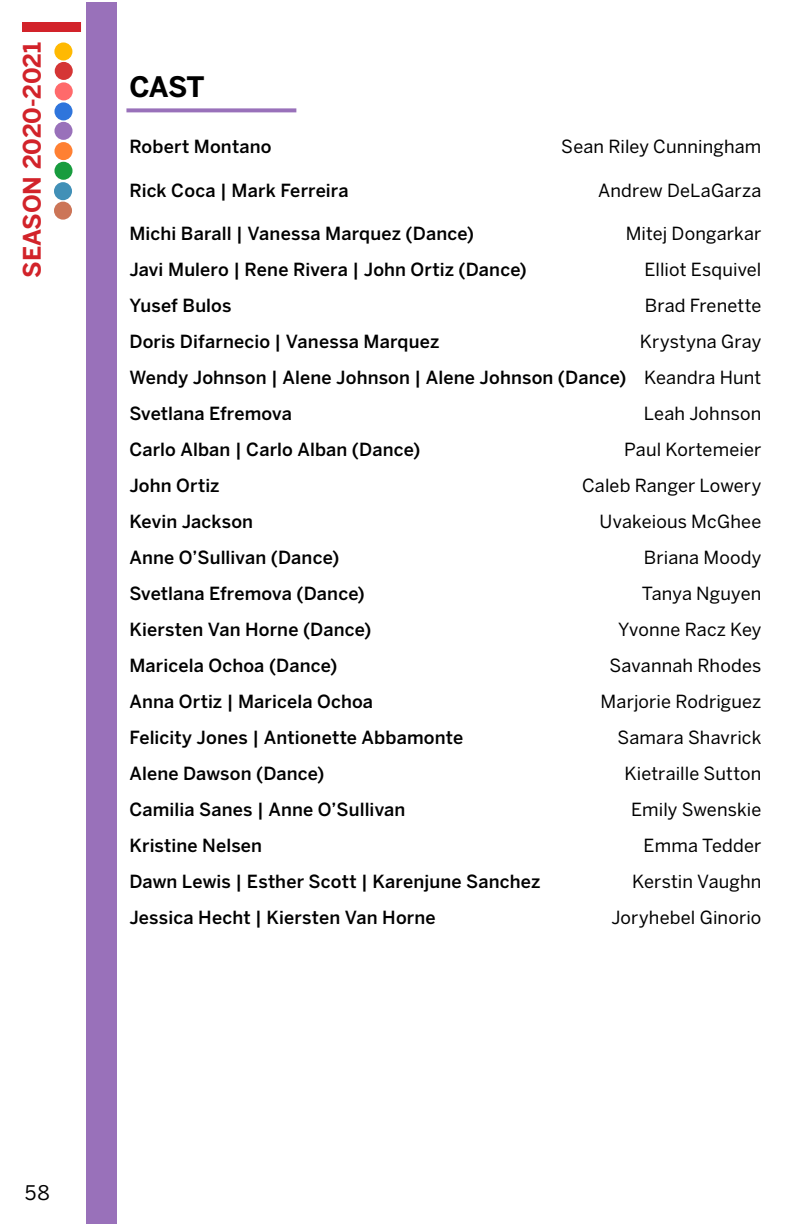
<style>
.page{position:relative;width:792px;height:1224px;background:#fff}
.page>*{position:absolute;margin:0;border:0;box-sizing:border-box;transform-origin:0 0}
.t1{font:700 28px "Benton Sans";color:#000}
.t2{font:700 24px "Benton Sans";letter-spacing:-.01em;color:#d2232a}
.t3{font:20px "Benton Sans";color:#000}
.t4{font:500 18px/36px "Benton Sans";letter-spacing:.01em;color:#000;text-align:justify}
.t5{font:18px "Benton Sans";letter-spacing:.01em;color:#000}
.s1{font-weight:400}
</style>
<div class="page">
<div style="left:22px;top:22px;width:59px;height:10px;background:#d2232a"></div>
<div style="left:54px;top:142px;width:19px;height:18px;background:#ff8033;border-radius:50%"></div>
<div style="left:54px;top:122px;width:19px;height:18px;background:#9971ba;border-radius:50%"></div>
<div style="left:54px;top:102px;width:19px;height:18px;background:#2f75dc;border-radius:50%"></div>
<div style="left:55px;top:82px;width:18px;height:18px;background:#ff6a6b;border-radius:50%"></div>
<div style="left:55px;top:62px;width:18px;height:18px;background:#d53535;border-radius:50%"></div>
<div style="left:54px;top:42px;width:18px;height:19px;background:#ffb902;border-radius:50%"></div>
<div style="left:54px;top:182px;width:18px;height:18px;background:#4190b7;border-radius:50%"></div>
<div style="left:54px;top:202px;width:18px;height:18px;background:#cc7557;border-radius:50%"></div>
<div style="left:54px;top:162px;width:19px;height:18px;background:#189c3e;border-radius:50%"></div>
<div style="left:86px;top:2px;width:31px;height:1222px;background:#9971ba"></div>
<svg style="left:126px;top:108px;width:170px;height:4px"></svg>
<h2 class="t2" style="left:17px;top:278px;width:237px;rotate:-90deg">SEASON 2020-2021</h2>
<h1 class="t1" style="left:129px;top:69px;width:77px">CAST</h1>
<p class="t4" style="left:129px;top:129px;width:144px">Robert Montano</p>
<p class="t5" style="left:561px;top:136px;width:202px">Sean Riley Cunningham</p>
<p class="t4" style="left:129px;top:172px;width:221px">Rick Coca | Mark Ferreira</p>
<p class="t5" style="left:598px;top:179px;width:165px">Andrew DeLaGarza</p>
<p class="t4" style="left:129px;top:215px;width:346px">Michi Barall | Vanessa Marquez (Dance)</p>
<p class="t5" style="left:626px;top:222px;width:137px">Mitej Dongarkar</p>
<p class="t4" style="left:129px;top:251px;width:399px">Javi Mulero | Rene Rivera | John Ortiz (Dance)</p>
<p class="t5" style="left:645px;top:258px;width:118px">Elliot Esquivel</p>
<p class="t4" style="left:129px;top:287px;width:104px">Yusef Bulos</p>
<p class="t5" style="left:645px;top:294px;width:118px">Brad Frenette</p>
<p class="t4" style="left:129px;top:323px;width:312px">Doris Difarnecio | Vanessa Marquez</p>
<p class="t4" style="left:129px;top:323px;width:634px;text-indent:510px"><span class="s1">Krystyna Gray </span>Wendy Johnson | Alene Johnson | Alene Johnson (Dance) <span class="s1">Keandra Hunt </span>Svetlana Efremova</p>
<p class="t5" style="left:644px;top:402px;width:119px">Leah Johnson</p>
<p class="t4" style="left:129px;top:431px;width:292px">Carlo Alban | Carlo Alban (Dance)</p>
<p class="t5" style="left:624px;top:438px;width:139px">Paul Kortemeier</p>
<p class="t4" style="left:129px;top:467px;width:92px">John Ortiz</p>
<p class="t5" style="left:582px;top:474px;width:181px">Caleb Ranger Lowery</p>
<p class="t4" style="left:129px;top:503px;width:125px">Kevin Jackson</p>
<p class="t5" style="left:600px;top:510px;width:163px">Uvakeious McGhee</p>
<p class="t4" style="left:129px;top:539px;width:211px">Anne O’Sullivan (Dance)</p>
<p class="t5" style="left:644px;top:546px;width:119px">Briana Moody</p>
<p class="t4" style="left:129px;top:575px;width:237px">Svetlana Efremova (Dance)</p>
<p class="t5" style="left:642px;top:582px;width:121px">Tanya Nguyen</p>
<p class="t4" style="left:129px;top:611px;width:243px">Kiersten Van Horne (Dance)</p>
<p class="t5" style="left:618px;top:618px;width:145px">Yvonne Racz Key</p>
<p class="t4" style="left:129px;top:647px;width:209px">Maricela Ochoa (Dance)</p>
<p class="t5" style="left:610px;top:654px;width:153px">Savannah Rhodes</p>
<p class="t4" style="left:129px;top:683px;width:245px">Anna Ortiz | Maricela Ochoa</p>
<p class="t5" style="left:601px;top:690px;width:162px">Marjorie Rodriguez</p>
<p class="t4" style="left:129px;top:719px;width:335px">Felicity Jones | Antionette Abbamonte</p>
<p class="t5" style="left:618px;top:726px;width:145px">Samara Shavrick</p>
<p class="t4" style="left:129px;top:755px;width:197px">Alene Dawson (Dance)</p>
<p class="t5" style="left:624px;top:762px;width:138px">Kietraille Sutton</p>
<p class="t4" style="left:129px;top:791px;width:278px">Camilia Sanes | Anne O’Sullivan</p>
<p class="t5" style="left:631px;top:798px;width:132px">Emily Swenskie</p>
<p class="t4" style="left:129px;top:827px;width:134px">Kristine Nelsen</p>
<p class="t5" style="left:644px;top:834px;width:119px">Emma Tedder</p>
<p class="t4" style="left:129px;top:863px;width:413px">Dawn Lewis | Esther Scott | Karenjune Sanchez</p>
<p class="t5" style="left:632px;top:870px;width:131px">Kerstin Vaughn</p>
<p class="t4" style="left:129px;top:899px;width:308px">Jessica Hecht | Kiersten Van Horne</p>
<p class="t5" style="left:611px;top:906px;width:152px">Joryhebel Ginorio</p>
<p class="t3" style="left:24px;top:1181px;width:27px">58</p>
</div>
